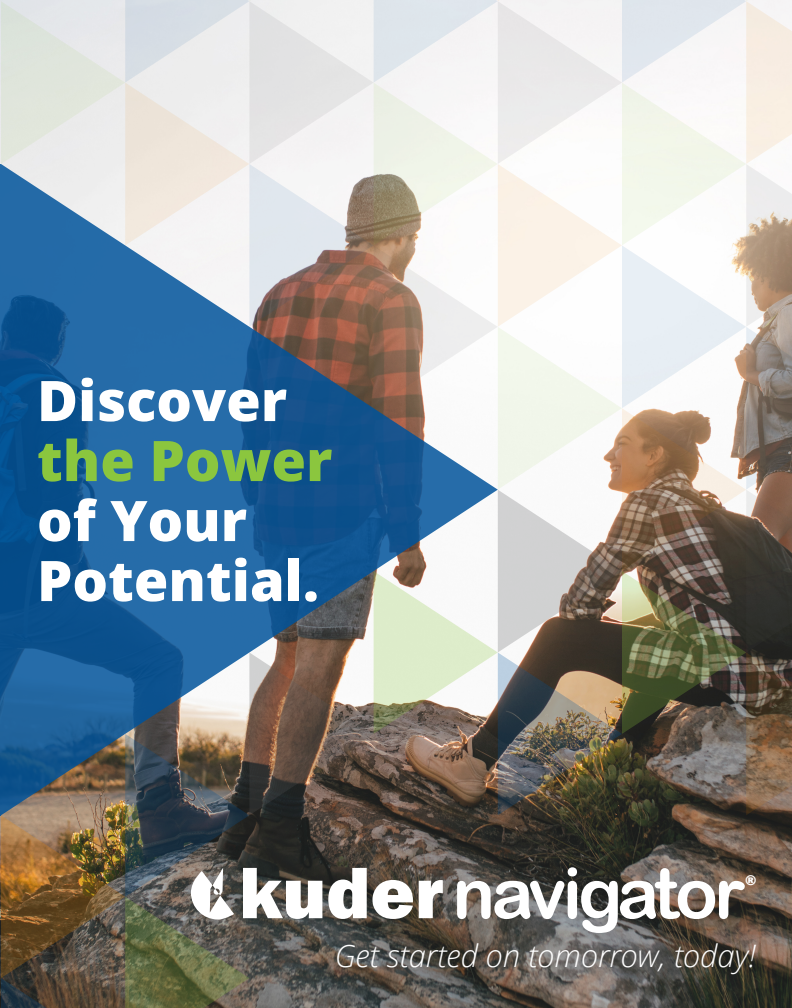
<style>
.page{position:relative;width:792px;height:1008px;background:#fff}
.page>*{position:absolute;margin:0;border:0;box-sizing:border-box;transform-origin:0 0}
.t1{font:800 56px/60px "Open Sans";color:#fff}
.t2{font:italic 300 31px "Open Sans";color:#fff}
.t3{font:800 14.7px "Franklin Gothic";color:#fff}
.s1{color:#8bc63e}
</style>
<div class="page">
<hr style="left:0;top:164px;width:1px;height:651px;background:#00539b">
<img style="left:1px;top:0;width:791px;height:1008px">
<p class="t1" style="left:37px;top:368px;width:297px">Discover <span class="s1">the Power </span>of Your<br>Potential.</p>
<p class="t3" style="left:745px;top:871px;width:13px">®</p>
<p class="t2" style="left:335px;top:935px;width:423px">Get started on tomorrow, today!</p>
</div>
